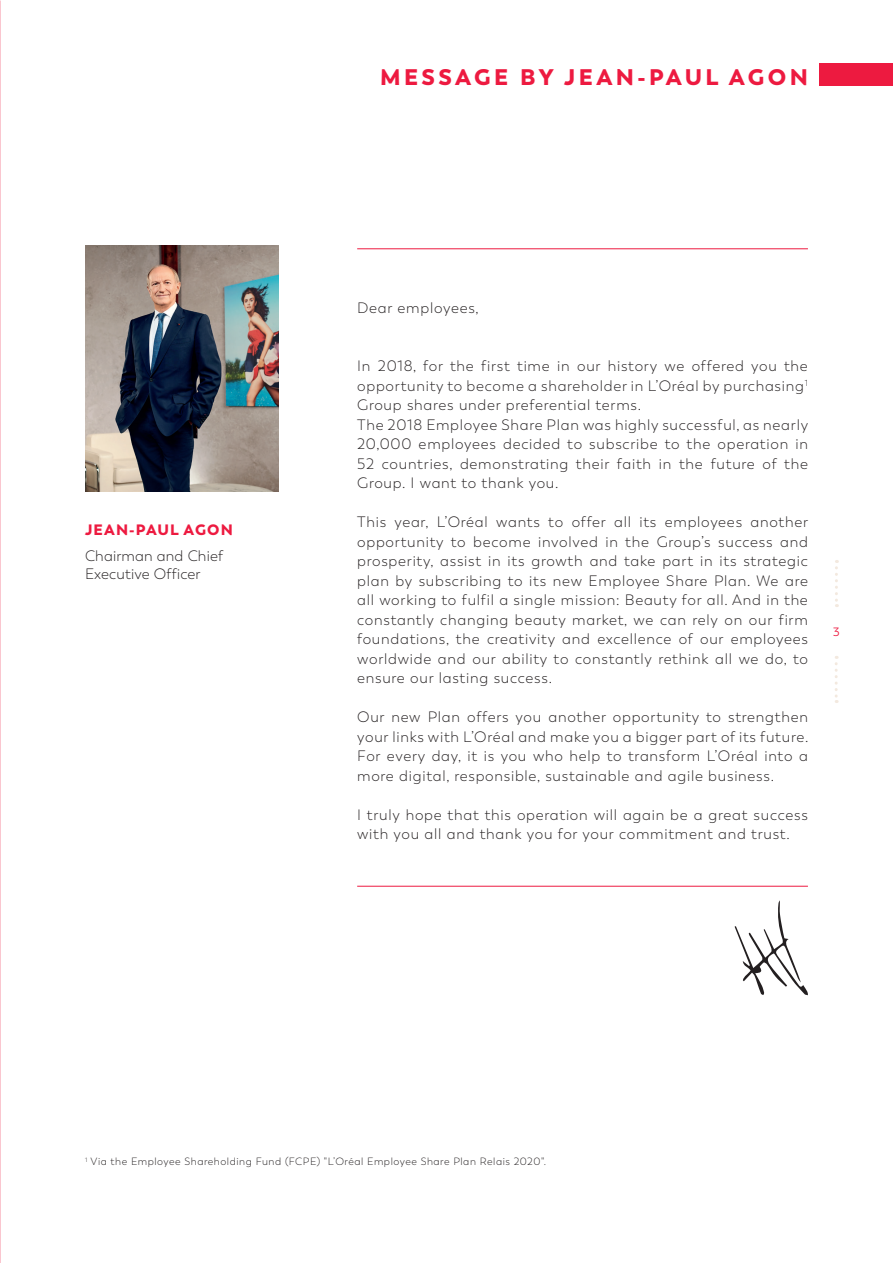
<style>
.page{position:relative;width:893px;height:1263px;background:#fff}
.page>*{position:absolute;margin:0;border:0;box-sizing:border-box;transform-origin:0 0}
.t1{font:900 22.5px "Trenda";letter-spacing:.15em;color:#ed1a40}
.t2{font:300 15px/19.5px "Trenda";letter-spacing:.05em;color:#231f20}
.t3{font:300 15px/18px "Trenda";letter-spacing:.01em;color:#231f20}
.t4{font:900 15px "Trenda";letter-spacing:.075em;color:#ed1a40}
.t5{font:12px "Trenda";color:#ed1a40}
.t6{font:300 10.5px "Trenda";letter-spacing:.05em;color:#231f20}
</style>
<div class="page">
<hr style="left:357px;top:248px;width:451px;height:1px;background:#ed1a40">
<hr style="left:357px;top:886px;width:451px;height:1px;background:#ed1a40">
<div style="left:819px;top:63px;width:74px;height:22px;background:#ed1a40"></div>
<img style="left:85px;top:245px;width:193px;height:247px">
<svg style="left:735px;top:900px;width:73px;height:95px"></svg>
<svg style="left:835px;top:560px;width:3px;height:47px"></svg>
<svg style="left:835px;top:656px;width:3px;height:47px"></svg>
<p class="t4" style="left:85px;top:520px;width:149px">JEAN-PAUL AGON</p>
<p class="t3" style="left:85px;top:547px;width:140px">Chairman and Chief<br>Executive Officer</p>
<h1 class="t1" style="left:380px;top:63px;width:429px">MESSAGE BY JEAN-PAUL AGON</h1>
<p class="t2" style="left:357px;top:298px;width:123px">Dear employees,</p>
<p class="t2" style="left:357px;top:356px;width:452px">In 2018, for the first time in our history we offered you the opportunity to become a shareholder in L’Oréal by purchasing<sup>1<br></sup>Group shares under preferential terms.<br>The 2018 Employee Share Plan was highly successful, as nearly 20,000 employees decided to subscribe to the operation in 52 countries, demonstrating their faith in the future of the Group. I want to thank you.</p>
<p class="t2" style="left:357px;top:512px;width:453px;text-align:justify">This year, L’Oréal wants to offer all its employees another opportunity to become involved in the Group’s success and prosperity, assist in its growth and take part in its strategic plan by subscribing to its new Employee Share Plan. We are all working to fulfil a single mission: Beauty for all. And in the constantly changing beauty market, we can rely on our firm foundations, the creativity and excellence of our employees worldwide and our ability to constantly rethink all we do, to ensure our lasting success.</p>
<p class="t2" style="left:357px;top:707px;width:453px;text-align:justify">Our new Plan offers you another opportunity to strengthen your links with L’Oréal and make you a bigger part of its future.<br>For every day, it is you who help to transform L’Oréal into a more digital, responsible, sustainable and agile business.</p>
<p class="t2" style="left:357px;top:805px;width:452px">I truly hope that this operation will again be a great success with you all and thank you for your commitment and trust.</p>
<p class="t5" style="left:833px;top:625px;width:8px">3</p>
<p class="t6" style="left:85px;top:1155px;width:463px"><sup>1</sup> Via the Employee Shareholding Fund (FCPE) "L’Oréal Employee Share Plan Relais 2020".</p>
</div>
